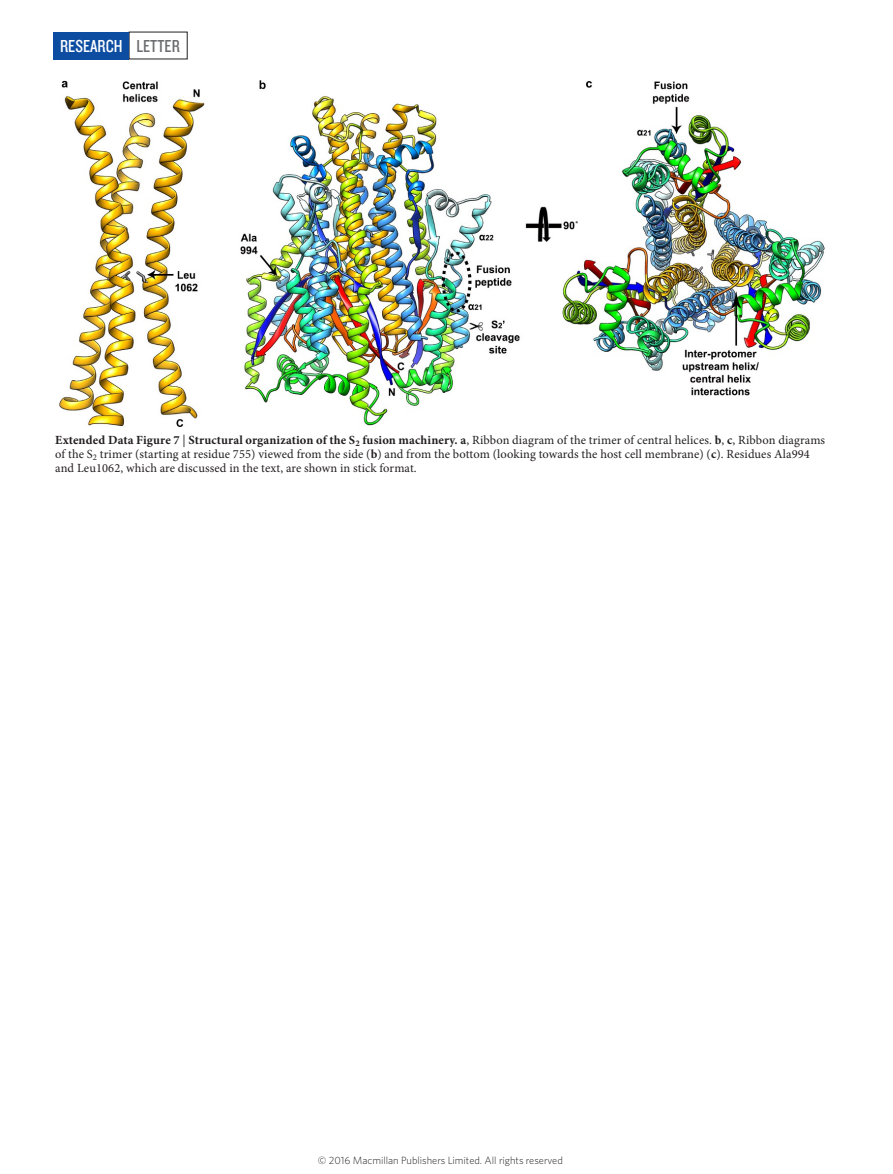
<style>
.page{position:relative;width:893px;height:1174px;background:#fff}
.page>*{position:absolute;margin:0;border:0;box-sizing:border-box;transform-origin:0 0}
.t1{font:18px "Knockout 29 Junior Ltweight";color:#fff}
.t2{font:12.45px/14.2px "Minion Pro";letter-spacing:.01em;color:#231f20}
.t3{font:300 10.5px "Whitney";color:#231f20}
.s1{color:#6c6d70}
.s2{font-weight:700}
</style>
<div class="page">
<div style="left:53px;top:32px;width:76px;height:27px;background:#0d4da1"></div>
<img style="left:60px;top:81px;width:765px;height:345px">
<h1 class="t1" style="left:60px;top:34px;width:121px">RESEARCH <span class="s1">LETTER</span></h1>
<p class="t2" style="left:55px;top:433px;width:771px"><span class="s2">Extended Data Figure 7</span> | <span class="s2">Structural organization of the S</span><sub>2</sub> <span class="s2">fusion machinery. a</span>, Ribbon diagram of the trimer of central helices. <span class="s2">b</span>, <span class="s2">c</span>, Ribbon diagrams of the S<sub>2</sub> trimer (starting at residue 755) viewed from the side (<span class="s2">b</span>) and from the bottom (looking towards the host cell membrane) (<span class="s2">c</span>). Residues Ala994 and Leu1062, which are discussed in the text, are shown in stick format.</p>
<p class="t3" style="left:318px;top:1153px;width:247px">© 2016 Macmillan Publishers Limited. All rights reserved</p>
</div>
